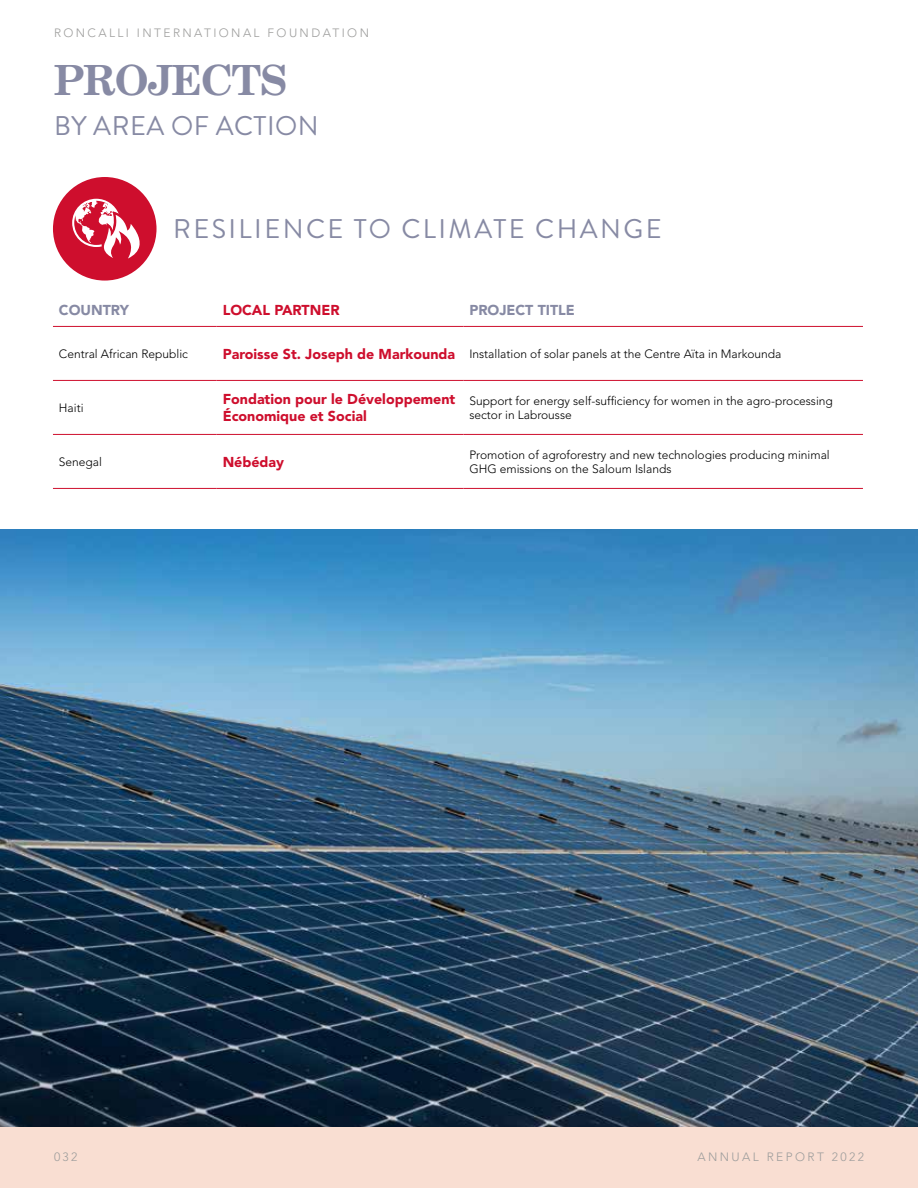
<style>
.page{position:relative;width:918px;height:1188px;background:#fff}
.page>*{position:absolute;margin:0;border:0;box-sizing:border-box;transform-origin:0 0}
.t1{font:700 45px "Century Sch";letter-spacing:-.015em;color:#878aa4}
.t2{font:27px "Brandon Grotesque";letter-spacing:.09em;color:#878aa4}
.t3{font:27px "Brandon Grotesque";letter-spacing:.02em;color:#878aa4}
.t4{font:900 14.25px/17.1px "Avenir";color:#ce0e2d}
.t5{font:900 14.25px "Avenir";color:#878aa4}
.t6{font:300 12px/14.4px "Avenir";color:#000}
.t7{font:300 12px "Avenir";letter-spacing:.2em;color:#9d9d9c}
.s1{font-weight:900;font-size:14.25px;color:#ce0e2d}
</style>
<div class="page">
<div style="left:53px;top:177px;width:104px;height:104px;background:#ce0e2d;border-radius:50%"></div>
<svg style="left:72px;top:199px;width:85px;height:64px"></svg>
<svg style="left:53px;top:325px;width:810px;height:1px"></svg>
<hr style="left:53px;top:380px;width:164px;height:1px;background:#ce0e2d">
<hr style="left:217px;top:380px;width:246px;height:1px;background:#ce0e2d">
<hr style="left:463px;top:380px;width:400px;height:1px;background:#ce0e2d">
<hr style="left:53px;top:434px;width:164px;height:1px;background:#ce0e2d">
<hr style="left:217px;top:434px;width:246px;height:1px;background:#ce0e2d">
<hr style="left:463px;top:434px;width:400px;height:1px;background:#ce0e2d">
<hr style="left:53px;top:488px;width:164px;height:1px;background:#ce0e2d">
<hr style="left:217px;top:488px;width:246px;height:1px;background:#ce0e2d">
<hr style="left:463px;top:488px;width:400px;height:1px;background:#ce0e2d">
<hr style="left:53px;top:326px;width:164px;height:1px;background:#ce0e2d">
<hr style="left:217px;top:326px;width:246px;height:1px;background:#ce0e2d">
<hr style="left:463px;top:326px;width:400px;height:1px;background:#ce0e2d">
<img style="left:0;top:529px;width:918px;height:599px">
<div style="left:0;top:1128px;width:918px;height:60px;background:#f9ded2"></div>
<p class="t7" style="left:54px;top:26px;width:317px">RONCALLI INTERNATIONAL FOUNDATION</p>
<h1 class="t1" style="left:54px;top:55px;width:236px">PROJECTS</h1>
<h2 class="t3" style="left:54px;top:107px;width:266px">BY AREA OF ACTION</h2>
<h2 class="t2" style="left:173px;top:210px;width:490px">RESILIENCE TO CLIMATE CHANGE</h2>
<p class="t5" style="left:59px;top:301px;width:72px">COUNTRY</p>
<p class="t4" style="left:223px;top:301px;width:118px">LOCAL PARTNER</p>
<p class="t5" style="left:469px;top:301px;width:107px">PROJECT TITLE</p>
<p class="t6" style="left:59px;top:347px;width:131px">Central African Republic</p>
<p class="t6" style="left:223px;top:347px;width:560px"><span class="s1">Paroisse St. Joseph de Markounda</span> Installation of solar panels at the Centre Aïta in Markounda</p>
<p class="t6" style="left:59px;top:401px;width:26px">Haiti</p>
<p class="t4" style="left:223px;top:391px;width:234px">Fondation pour le Développement<br>Économique et Social</p>
<p class="t6" style="left:469px;top:393px;width:365px">Support for energy self-sufficiency for women in the agro-processing sector in Labrousse</p>
<p class="t6" style="left:59px;top:455px;width:45px">Senegal</p>
<p class="t4" style="left:223px;top:453px;width:63px">Nébéday</p>
<p class="t6" style="left:469px;top:447px;width:362px">Promotion of agroforestry and new technologies producing minimal<br>GHG emissions on the Saloum Islands</p>
<p class="t7" style="left:54px;top:1150px;width:25px">032</p>
<p class="t7" style="left:697px;top:1150px;width:168px">ANNUAL REPORT 2022</p>
</div>
